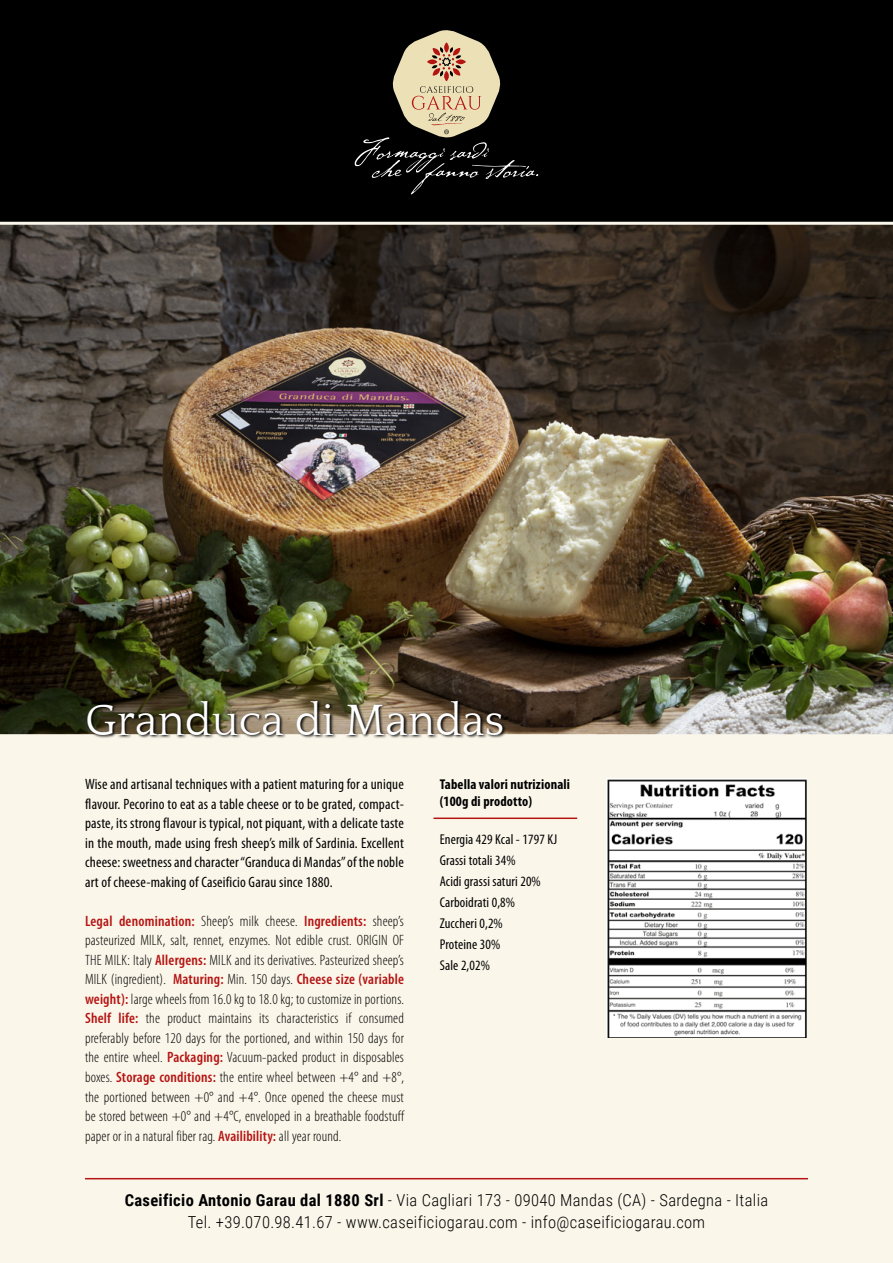
<style>
.page{position:relative;width:893px;height:1263px;background:#fff}
.page>*{position:absolute;margin:0;border:0;box-sizing:border-box;transform-origin:0 0}
.t1{font:45px "Quattrocento";color:#fff}
.t2{font:300 16.5px "Roboto Condensed";letter-spacing:.02em;color:#000}
.t3{font:300 condensed 15px/19.5px "Myriad Pro";letter-spacing:.015em;color:#000;text-align:justify}
.t4{font:condensed 15px/19.5px "Myriad Pro";letter-spacing:.015em;color:#000;text-align:justify}
.t5{font:condensed 14.25px "Myriad Pro";letter-spacing:.01em;color:#000}
.t6{font:700 condensed 14.25px "Myriad Pro";letter-spacing:.01em;color:#000}
.s1{font-weight:600;color:#b51412}
.s2{font-weight:700}
</style>
<div class="page">
<div style="left:0;top:0;width:893px;height:281px;background:#000"></div>
<div style="left:0;top:487px;width:893px;height:776px;background:#faf6ea"></div>
<img style="left:0;top:222px;width:893px;height:513px">
<hr style="left:433px;top:817px;width:144px;height:2px;background:#b51412">
<svg style="left:355px;top:30px;width:183px;height:164px"></svg>
<svg style="left:87px;top:699px;width:420px;height:40px;background:#6c624d"></svg>
<hr style="left:85px;top:1178px;width:723px;height:1px;background:#b51412">
<img style="left:607px;top:778px;width:199px;height:259px">
<p class="t1" style="left:85px;top:696px;width:421px">Granduca di Mandas</p>
<p class="t4" style="left:85px;top:774px;width:320px">Wise and artisanal techniques with a patient maturing for a unique flavour. Pecorino to eat as a table cheese or to be grated, compact&shy;paste, its strong flavour is typical, not piquant, with a delicate taste in the mouth, made using fresh sheep’s milk of Sardinia. Excellent cheese: sweetness and character “Granduca di Mandas” of the noble art of cheese-making of Caseificio Garau since 1880.</p>
<p class="t3" style="left:85px;top:911px;width:320px"><span class="s1">Legal denomination:</span> Sheep’s milk cheese. <span class="s1">Ingredients:</span> sheep’s pasteurized MILK, salt, rennet, enzymes. Not edible crust. ORIGIN OF THE MILK: Italy <span class="s1">Allergens:</span> MILK and its derivatives. Pasteurized sheep’s MILK (ingredient). <span class="s1">Maturing:</span> Min. 150 days. <span class="s1">Cheese size (variable weight):</span> large wheels from 16.0 kg to 18.0 kg; to customize in portions.</p>
<p class="t3" style="left:85px;top:1009px;width:320px"><span class="s1">Shelf life:</span> the product maintains its characteristics if consumed preferably before 120 days for the portioned, and within 150 days for the entire wheel. <span class="s1">Packaging:</span> Vacuum-packed product in disposables boxes. <span class="s1">Storage conditions:</span> the entire wheel between +4° and +8°, the portioned between +0° and +4°. Once opened the cheese must be stored between +0° and +4°C, enveloped in a breathable foodstuff paper or in a natural fiber rag. <span class="s1">Availibility:</span> all year round.</p>
<p class="t6" style="left:440px;top:775px;width:132px">Tabella valori nutrizionali</p>
<p class="t6" style="left:440px;top:792px;width:94px">(100g di prodotto)</p>
<p class="t5" style="left:440px;top:831px;width:119px">Energia 429 Kcal - 1797 KJ</p>
<p class="t5" style="left:440px;top:852px;width:77px">Grassi totali 34%</p>
<p class="t5" style="left:440px;top:873px;width:103px">Acidi grassi saturi 20%</p>
<p class="t5" style="left:440px;top:894px;width:77px">Carboidrati 0,8%</p>
<p class="t5" style="left:440px;top:915px;width:65px">Zuccheri 0,2%</p>
<p class="t5" style="left:440px;top:936px;width:62px">Proteine 30%</p>
<p class="t5" style="left:440px;top:957px;width:52px">Sale 2,02%</p>
<p class="t2" style="left:125px;top:1188px;width:645px"><span class="s2">Caseificio Antonio Garau dal 1880 Srl</span> - Via Cagliari 173 - 09040 Mandas (CA) - Sardegna - Italia</p>
<p class="t2" style="left:188px;top:1211px;width:519px">Tel. +39.070.98.41.67 - www.caseificiogarau.com - info@caseificiogarau.com</p>
</div>
